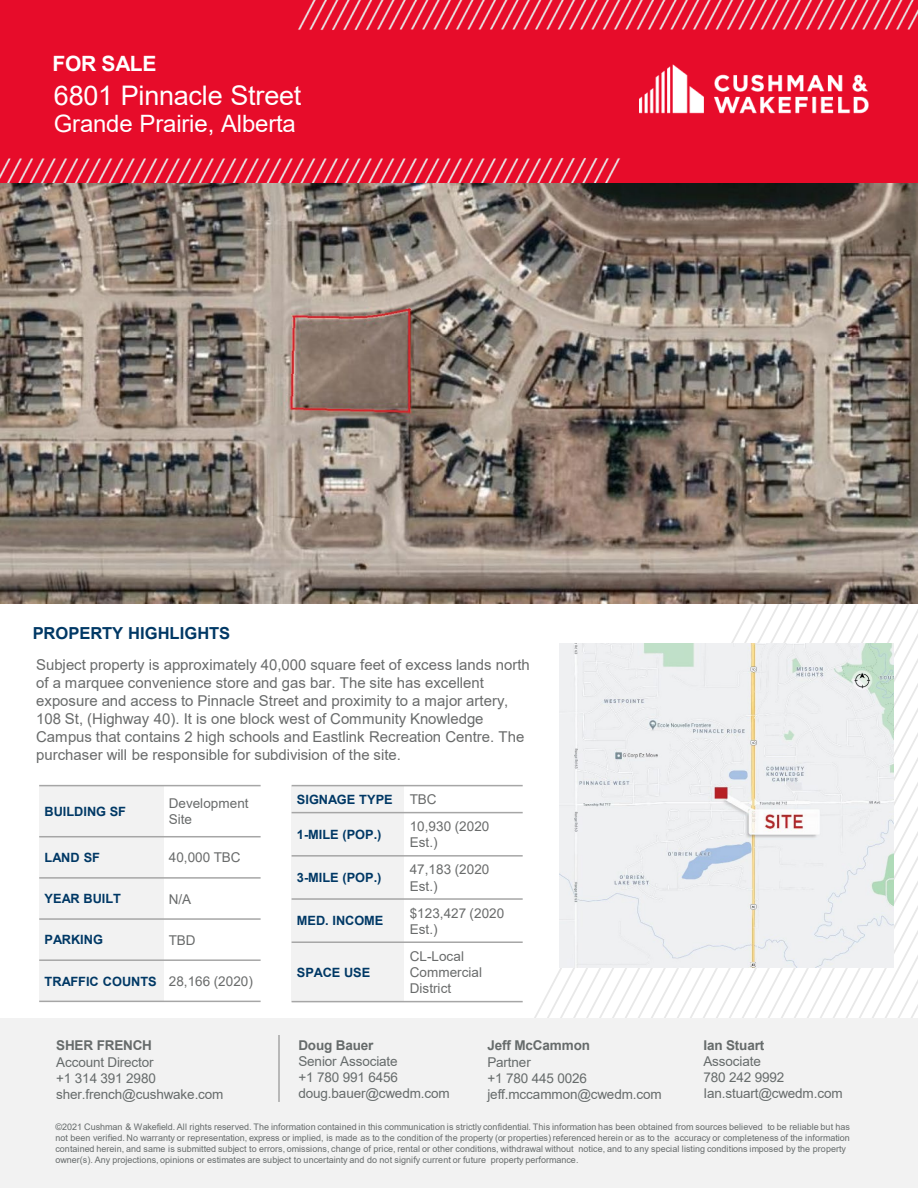
<style>
.page{position:relative;width:918px;height:1188px;background:#fff}
.page>*{position:absolute;margin:0;border:0;box-sizing:border-box;transform-origin:0 0}
.t1{font:27px "Arial";letter-spacing:-.01em;color:#fff}
.t2{font:24px "Arial";letter-spacing:-.005em;color:#fff}
.t3{font:700 21px "Arial";letter-spacing:-.015em;color:#fff}
.t4{font:700 16.5px "Arial";letter-spacing:-.005em;color:#003865}
.t5{font:15px/18px "Arial";color:#696b6b}
.t6{font:13.5px/16.2px "Arial";letter-spacing:-.01em;color:#666b6b}
.t7{font:13.5px/16.2px "Arial";letter-spacing:.005em;color:#696b6b}
.t8{font:700 13.5px "Arial";letter-spacing:-.01em;color:#666b6b}
.t9{font:700 12.75px "Arial";letter-spacing:-.005em;color:#003865}
.t10{font:9px/10.8px "Arial";letter-spacing:.005em;color:#666b6b}
</style>
<div class="page">
<svg style="left:598px;top:316px;width:320px;height:702px"></svg>
<svg style="left:727px;top:562px;width:191px;height:456px"></svg>
<svg style="left:805px;top:711px;width:113px;height:307px"></svg>
<div style="left:0;top:1018px;width:918px;height:170px;background:#f2f2f2"></div>
<img style="left:0;top:0;width:918px;height:191px">
<img style="left:608px;top:45px;width:292px;height:99px">
<hr style="left:279px;top:1035px;width:1px;height:67px;background:#7f7f7f">
<div style="left:39px;top:786px;width:124px;height:51px;background:#f2f2f2"></div>
<div style="left:39px;top:837px;width:124px;height:41px;background:#f2f2f2"></div>
<div style="left:39px;top:878px;width:124px;height:41px;background:#f2f2f2"></div>
<div style="left:39px;top:919px;width:124px;height:41px;background:#f2f2f2"></div>
<div style="left:39px;top:960px;width:124px;height:41px;background:#f2f2f2"></div>
<hr style="left:39px;top:836px;width:222px;height:1px;background:#a6a6a6">
<hr style="left:39px;top:877px;width:222px;height:2px;background:#a6a6a6">
<hr style="left:39px;top:918px;width:222px;height:2px;background:#a6a6a6">
<hr style="left:39px;top:959px;width:222px;height:2px;background:#a6a6a6">
<hr style="left:39px;top:785px;width:222px;height:1px;background:#a6a6a6">
<hr style="left:39px;top:1001px;width:222px;height:1px;background:#a6a6a6">
<div style="left:292px;top:786px;width:112px;height:27px;background:#f2f2f2"></div>
<div style="left:292px;top:813px;width:112px;height:43px;background:#f2f2f2"></div>
<div style="left:292px;top:856px;width:112px;height:43px;background:#f2f2f2"></div>
<div style="left:292px;top:899px;width:112px;height:43px;background:#f2f2f2"></div>
<div style="left:292px;top:942px;width:112px;height:60px;background:#f2f2f2"></div>
<hr style="left:292px;top:812px;width:231px;height:1px;background:#a6a6a6">
<hr style="left:292px;top:855px;width:231px;height:2px;background:#a6a6a6">
<hr style="left:292px;top:898px;width:231px;height:2px;background:#a6a6a6">
<hr style="left:292px;top:941px;width:231px;height:2px;background:#a6a6a6">
<hr style="left:292px;top:785px;width:231px;height:1px;background:#a6a6a6">
<hr style="left:292px;top:1001px;width:231px;height:1px;background:#a6a6a6">
<img style="left:559px;top:644px;width:335px;height:324px">
<img style="left:0;top:184px;width:917px;height:419px">
<p class="t3" style="left:52px;top:49px;width:106px">FOR SALE</p>
<h1 class="t1" style="left:54px;top:77px;width:249px">6801 Pinnacle Street</h1>
<h1 class="t2" style="left:54px;top:107px;width:243px">Grande Prairie, Alberta</h1>
<p class="t4" style="left:33px;top:621px;width:199px">PROPERTY HIGHLIGHTS</p>
<p class="t5" style="left:36px;top:655px;width:495px">Subject property is approximately 40,000 square feet of excess lands north of a marquee convenience store and gas bar. The site has excellent exposure and access to Pinnacle Street and proximity to a major artery, 108 St, (Highway 40). It is one block west of Community Knowledge Campus that contains 2 high schools and Eastlink Recreation Centre. The purchaser will be responsible for subdivision of the site.</p>
<p class="t9" style="left:45px;top:802px;width:83px">BUILDING SF</p>
<p class="t7" style="left:169px;top:795px;width:81px">Development<br>Site</p>
<p class="t9" style="left:45px;top:849px;width:57px">LAND SF</p>
<p class="t7" style="left:169px;top:849px;width:73px">40,000 TBC</p>
<p class="t9" style="left:45px;top:890px;width:78px">YEAR BUILT</p>
<p class="t7" style="left:169px;top:891px;width:24px">N/A</p>
<p class="t9" style="left:45px;top:931px;width:60px">PARKING</p>
<p class="t7" style="left:169px;top:932px;width:28px">TBD</p>
<p class="t9" style="left:45px;top:972px;width:114px">TRAFFIC COUNTS</p>
<p class="t7" style="left:169px;top:973px;width:86px">28,166 (2020)</p>
<h3 class="t8" style="left:56px;top:1036px;width:97px">SHER FRENCH</h3>
<h3 class="t6" style="left:56px;top:1054px;width:169px">Account Director<br>+1 314 391 2980 sher.french@cushwake.com</h3>
<p class="t9" style="left:297px;top:790px;width:97px">SIGNAGE TYPE</p>
<p class="t7" style="left:410px;top:791px;width:28px">TBC</p>
<p class="t9" style="left:297px;top:826px;width:86px">1-MILE (POP.)</p>
<p class="t7" style="left:410px;top:818px;width:81px">10,930 (2020<br>Est.)</p>
<p class="t9" style="left:297px;top:869px;width:86px">3-MILE (POP.)</p>
<p class="t7" style="left:410px;top:861px;width:81px">47,183 (2020<br>Est.)</p>
<p class="t9" style="left:297px;top:912px;width:88px">MED. INCOME</p>
<p class="t7" style="left:410px;top:905px;width:96px">$123,427 (2020<br>Est.)</p>
<p class="t9" style="left:297px;top:963px;width:75px">SPACE USE</p>
<p class="t7" style="left:410px;top:948px;width:74px">CL-Local<br>Commercial<br>District</p>
<p class="t8" style="left:298px;top:1035px;width:77px">Doug Bauer</p>
<p class="t6" style="left:298px;top:1053px;width:101px">Senior Associate</p>
<p class="t6" style="left:298px;top:1069px;width:101px">+1 780 991 6456</p>
<p class="t6" style="left:298px;top:1085px;width:153px">doug.bauer@cwedm.com</p>
<p class="t8" style="left:487px;top:1036px;width:104px">Jeff McCammon</p>
<p class="t6" style="left:487px;top:1054px;width:45px">Partner</p>
<p class="t6" style="left:487px;top:1070px;width:101px">+1 780 445 0026</p>
<p class="t6" style="left:487px;top:1086px;width:176px">jeff.mccammon@cwedm.com</p>
<p class="t8" style="left:703px;top:1035px;width:62px">Ian Stuart</p>
<p class="t6" style="left:703px;top:1053px;width:59px">Associate</p>
<p class="t6" style="left:703px;top:1069px;width:82px">780 242 9992</p>
<p class="t6" style="left:703px;top:1085px;width:141px">Ian.stuart@cwedm.com</p>
<p class="t10" style="left:55px;top:1122px;width:796px">©2021 Cushman &amp; Wakefield. All rights reserved. The information contained in this communication is strictly confidential. This information has been obtained from sources believed to be reliable but has not been verified. No warranty or representation, express or implied, is made as to the condition of the property (or properties) referenced herein or as to the accuracy or completeness of the information contained herein, and same is submitted subject to errors, omissions, change of price, rental or other conditions, withdrawal without notice, and to any special listing conditions imposed by the property owner(s). Any projections, opinions or estimates are subject to uncertainty and do not signify current or future property performance.</p>
</div>
